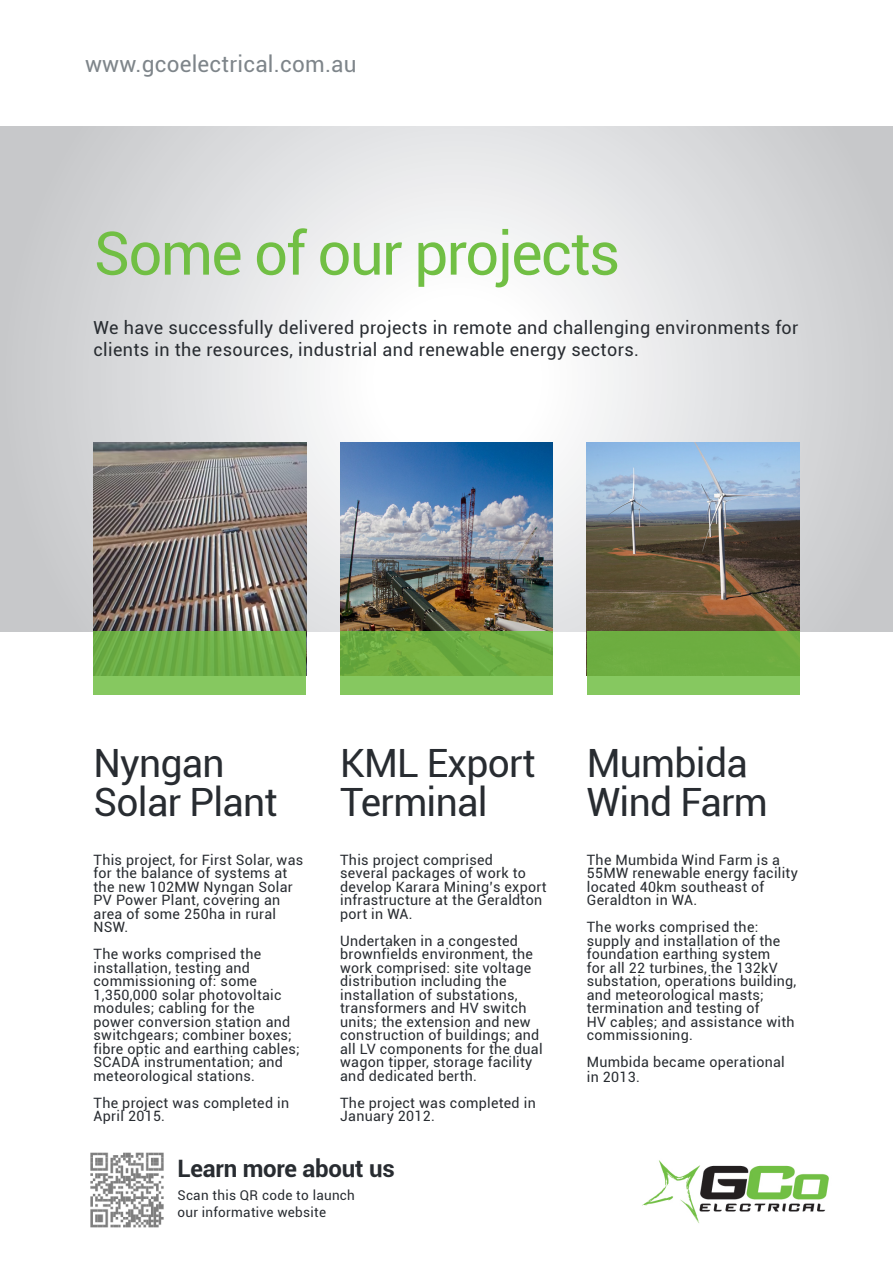
<style>
.page{position:relative;width:893px;height:1263px;background:#fff}
.page>*{position:absolute;margin:0;border:0;box-sizing:border-box;transform-origin:0 0}
.Big_Headline{font:60px "Roboto";letter-spacing:-.03em;color:#71bf44}
.Small_header{font:39px/39px "Roboto";letter-spacing:-.02em;color:#282c31}
.t1{font:700 24px "Roboto";letter-spacing:-.01em;color:#282c31}
.t2{font:22.5px "Roboto";letter-spacing:.01em;color:#7e858a}
.Intro_text{font:18px/22.5px "Roboto";letter-spacing:.02em;color:#282c31}
.Normal_text{font:14.25px/13.5px "Roboto";letter-spacing:.02em;color:#282c31}
.t3{font:13.5px/16.5px "Roboto";letter-spacing:.02em;color:#282c31}
</style>
<div class="page">
<img style="left:642px;top:1160px;width:187px;height:63px">
<img style="left:90px;top:1152px;width:74px;height:76px">
<svg style="left:0;top:126px;width:893px;height:505px"></svg>
<img style="left:94px;top:442px;width:212px;height:189px">
<img style="left:340px;top:442px;width:213px;height:189px">
<img style="left:587px;top:442px;width:212px;height:189px">
<svg style="left:94px;top:631px;width:212px;height:64px;background:#74b64e"></svg>
<svg style="left:340px;top:631px;width:213px;height:64px;background:#76b54a"></svg>
<svg style="left:587px;top:631px;width:212px;height:64px;background:#74b549"></svg>
<h3 class="t2" style="left:85px;top:48px;width:273px">www.gcoelectrical.com.au</h3>
<p class="Big_Headline" style="left:94px;top:211px;width:528px">Some of our projects</p>
<p class="Intro_text" style="left:94px;top:315px;width:706px">We have successfully delivered projects in remote and challenging environments for clients in the resources, industrial and renewable energy sectors.</p>
<p class="Small_header" style="left:94px;top:742px;width:186px">Nyngan<br>Solar Plant</p>
<p class="Normal_text" style="left:94px;top:852px;width:211px">This project, for First Solar, was for the balance of systems at the new 102MW Nyngan Solar<br>PV Power Plant, covering an area of some 250ha in rural<br>NSW.</p>
<p class="Normal_text" style="left:94px;top:947px;width:208px">The works comprised the installation, testing and commissioning of: some<br>1,350,000 solar photovoltaic modules; cabling for the<br>power conversion station and switchgears; combiner boxes; fibre optic and earthing cables;<br>SCADA instrumentation; and meteorological stations.</p>
<p class="Normal_text" style="left:94px;top:1095px;width:197px">The project was completed in<br>April 2015.</p>
<p class="Small_header" style="left:340px;top:742px;width:197px">KML Export<br>Terminal</p>
<p class="Normal_text" style="left:340px;top:852px;width:208px">This project comprised<br>several packages of work to develop Karara Mining’s export infrastructure at the Geraldton port in WA.</p>
<p class="Normal_text" style="left:340px;top:933px;width:204px">Undertaken in a congested brownfields environment, the work comprised: site voltage distribution including the installation of substations, transformers and HV switch units; the extension and new construction of buildings; and all LV components for the dual wagon tipper, storage facility and dedicated berth.</p>
<p class="Normal_text" style="left:340px;top:1095px;width:197px">The project was completed in<br>January 2012.</p>
<h3 class="t1" style="left:177px;top:1151px;width:219px">Learn more about us</h3>
<p class="t3" style="left:177px;top:1187px;width:179px">Scan this QR code to launch our informative website</p>
<p class="Small_header" style="left:587px;top:742px;width:183px">Mumbida<br>Wind Farm</p>
<p class="Normal_text" style="left:587px;top:852px;width:213px">The Mumbida Wind Farm is a<br>55MW renewable energy facility located 40km southeast of<br>Geraldton in WA.</p>
<p class="Normal_text" style="left:587px;top:920px;width:211px">The works comprised the: supply and installation of the foundation earthing system<br>for all 22 turbines, the 132kV substation, operations building, and meteorological masts; termination and testing of<br>HV cables; and assistance with commissioning.</p>
<p class="Normal_text" style="left:587px;top:1055px;width:199px;line-height:14.2px">Mumbida became operational in 2013.</p>
</div>
